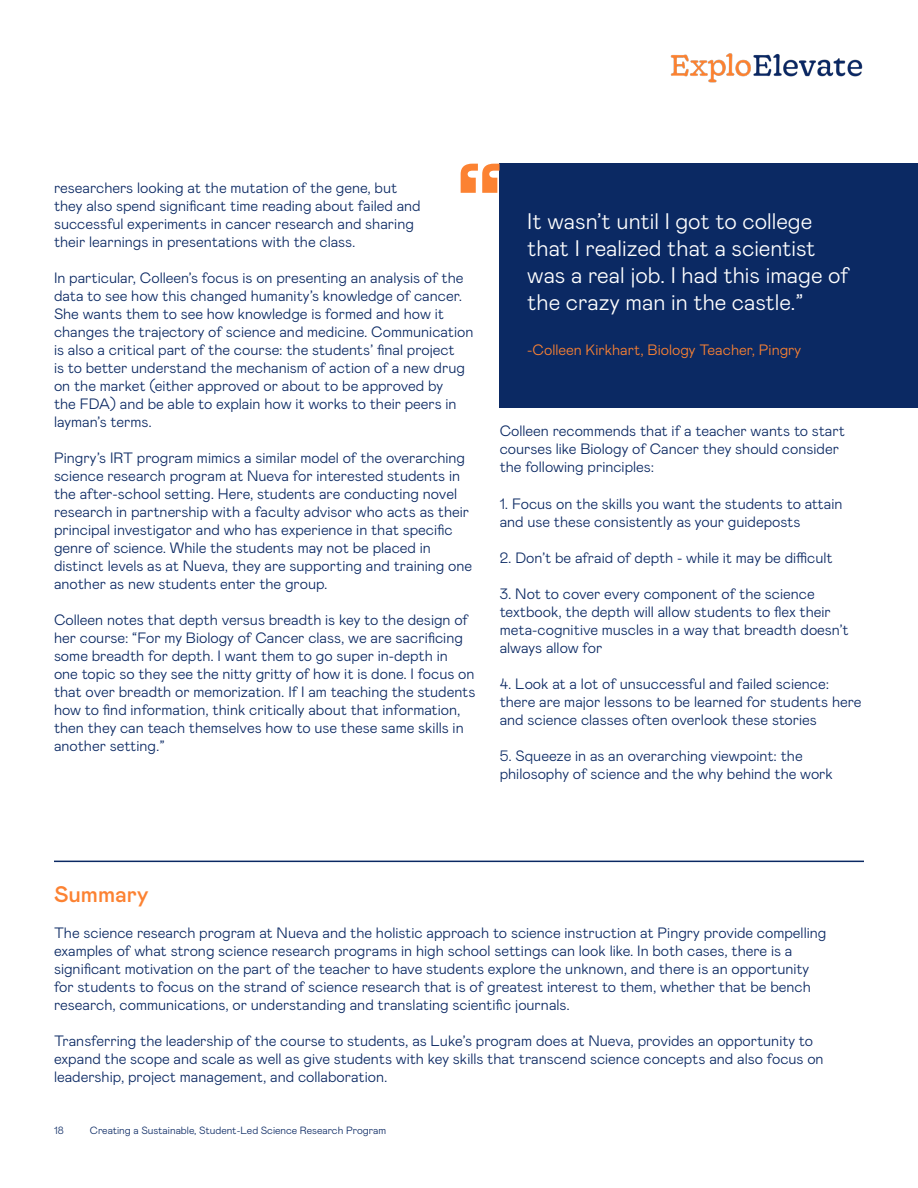
<style>
.page{position:relative;width:918px;height:1188px;background:#fff}
.page>*{position:absolute;margin:0;border:0;box-sizing:border-box;transform-origin:0 0}
.t1{font:700 108px "Mabry Pro";color:#fc8232}
.t2{font:300 22.5px/27px "Mabry Pro";color:#fff}
.t3{font:500 22.5px "Mabry Pro";color:#fc8232}
.t4{font:300 15px/18px "Mabry Pro";color:#0b2963}
.t5{font:300 15px "Mabry Pro";color:#fc8232}
.t6{font:300 10.5px "Mabry Pro";color:#0b2963}
</style>
<div class="page">
<div style="left:500px;top:163px;width:418px;height:244px;background:#0b2963"></div>
<img style="left:670px;top:53px;width:193px;height:30px">
<hr style="left:54px;top:861px;width:810px;height:1px;background:#0b2963">
<p class="t1" style="left:456px;top:125px;width:50px">“</p>
<p class="t4" style="left:54px;top:178px;width:345px">researchers looking at the mutation of the gene, but</p>
<p class="t4" style="left:54px;top:196px;width:368px">they also spend significant time reading about failed and successful experiments in cancer research and sharing</p>
<p class="t4" style="left:54px;top:232px;width:303px">their learnings in presentations with the class.</p>
<p class="t4" style="left:54px;top:268px;width:421px">In particular, Colleen’s focus is on presenting an analysis of the data to see how this changed humanity’s knowledge of cancer.<br>She wants them to see how knowledge is formed and how it changes the trajectory of science and medicine. Communication is also a critical part of the course: the students’ final project<br>is to better understand the mechanism of action of a new drug on the market (either approved or about to be approved by<br>the FDA) and be able to explain how it works to their peers in layman’s terms.</p>
<p class="t4" style="left:54px;top:448px;width:420px">Pingry’s IRT program mimics a similar model of the overarching science research program at Nueva for interested students in the after-school setting. Here, students are conducting novel research in partnership with a faculty advisor who acts as their principal investigator and who has experience in that specific genre of science. While the students may not be placed in distinct levels as at Nueva, they are supporting and training one another as new students enter the group.</p>
<p class="t4" style="left:54px;top:610px;width:423px">Colleen notes that depth versus breadth is key to the design of her course: “For my Biology of Cancer class, we are sacrificing some breadth for depth. I want them to go super in-depth in<br>one topic so they see the nitty gritty of how it is done. I focus on that over breadth or memorization. If I am teaching the students how to find information, think critically about that information, then they can teach themselves how to use these same skills in another setting.”</p>
<p class="t2" style="left:527px;top:206px;width:323px">It wasn’t until I got to college that I realized that a scientist was a real job. I had this image of the crazy man in the castle.”</p>
<p class="t5" style="left:527px;top:339px;width:276px">-Colleen Kirkhart, Biology Teacher, Pingry</p>
<p class="t4" style="left:500px;top:421px;width:347px">Colleen recommends that if a teacher wants to start courses like Biology of Cancer they should consider the following principles:</p>
<p class="t4" style="left:500px;top:494px;width:344px">1. Focus on the skills you want the students to attain and use these consistently as your guideposts</p>
<p class="t4" style="left:500px;top:548px;width:335px">2. Don’t be afraid of depth - while it may be difficult</p>
<p class="t4" style="left:500px;top:584px;width:351px">3. Not to cover every component of the science textbook, the depth will allow students to flex their meta-cognitive muscles in a way that breadth doesn’t always allow for</p>
<p class="t4" style="left:500px;top:674px;width:363px">4. Look at a lot of unsuccessful and failed science: there are major lessons to be learned for students here and science classes often overlook these stories</p>
<p class="t4" style="left:500px;top:746px;width:335px">5. Squeeze in as an overarching viewpoint: the philosophy of science and the why behind the work</p>
<p class="t3" style="left:54px;top:878px;width:96px">Summary</p>
<p class="t4" style="left:54px;top:923px;width:774px">The science research program at Nueva and the holistic approach to science instruction at Pingry provide compelling examples of what strong science research programs in high school settings can look like. In both cases, there is a significant motivation on the part of the teacher to have students explore the unknown, and there is an opportunity for students to focus on the strand of science research that is of greatest interest to them, whether that be bench research, communications, or understanding and translating scientific journals.</p>
<p class="t4" style="left:54px;top:1031px;width:771px">Transferring the leadership of the course to students, as Luke’s program does at Nueva, provides an opportunity to expand the scope and scale as well as give students with key skills that transcend science concepts and also focus on leadership, project management, and collaboration.</p>
<p class="t6" style="left:54px;top:1123px;width:11px">18</p>
<p class="t6" style="left:90px;top:1123px;width:298px">Creating a Sustainable, Student-Led Science Research Program</p>
</div>
